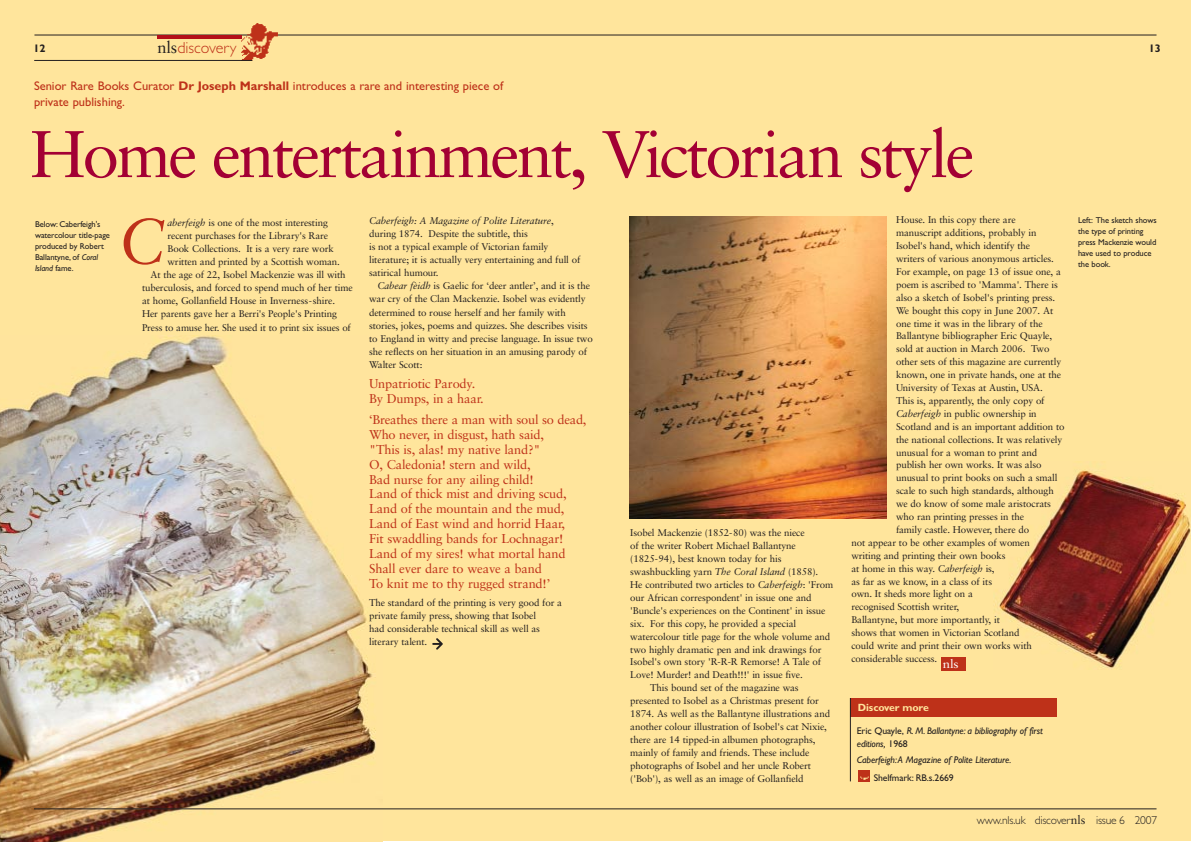
<style>
.page{position:relative;width:1191px;height:842px;background:#ffe59c}
.page>*{position:absolute;margin:0;border:0;box-sizing:border-box;transform-origin:0 0}
.t1{font:66px "Sabon";letter-spacing:-.045em;color:#a30034}
.t2{font:italic 64px "Sabon";color:#be3119}
.t3{font:300 16px "Gill Sans";color:#be3119}
.t4{font:12.8px/14.9px "Sabon";letter-spacing:-.01em;color:#be3119}
.t5{font:12.5px/16px "Gill Sans";color:#be3119}
.t6{font:12px "Sabon";color:#fff;scale:1.1 1}
.t7{font:300 11.5px "Gill Sans";letter-spacing:-.015em;color:#231f1f}
.t8{font:700 11px "Gill Sans";color:#231f1f}
.t9{font:700 10.5px "Gill Sans";letter-spacing:-.01em;color:#ffe59c}
.t10{font:9.8px/13.1px "Sabon";letter-spacing:-.01em;color:#231f1f}
.t11{font:italic 9.8px/12.9px "Gill Sans";letter-spacing:-.01em;color:#231f1f}
.t12{font:9.8px "Gill Sans";letter-spacing:-.01em;color:#231f1f}
.t13{font:8.5px/11px "Gill Sans";letter-spacing:-.01em;color:#231f1f}
.s1{font-family:"Sabon";font-weight:400;font-size:16.5px;color:#231f1f}
.s2{font-weight:700}
.s3{font-style:italic}
.s4{font-style:normal}
.s5{font-family:"Sabon";font-weight:400;font-size:12px}
</style>
<div class="page">
<img style="left:0;top:335px;width:383px;height:507px">
<hr style="left:34px;top:35px;width:1123px;height:1px;background:#231f1f">
<hr style="left:34px;top:809px;width:1123px;height:1px;background:#231f1f">
<img style="left:241px;top:23px;width:38px;height:38px">
<hr style="left:34px;top:60px;width:218px;height:1px;background:#231f1f">
<hr style="left:157px;top:35px;width:84px;height:4px;background:#b40f19">
<div style="left:850px;top:698px;width:207px;height:18px;background:#be3119"></div>
<div style="left:941px;top:657px;width:25px;height:14px;background:#be3119"></div>
<hr style="left:850px;top:698px;width:1px;height:83px;background:#231f1f">
<svg style="left:858px;top:770px;width:12px;height:11px"></svg>
<svg style="left:432px;top:638px;width:11px;height:12px"></svg>
<img style="left:999px;top:470px;width:192px;height:198px">
<img style="left:629px;top:217px;width:257px;height:302px">
<h3 class="t3" style="left:158px;top:42px;width:81px"><span class="s1">nls</span>discovery</h3>
<p class="t8" style="left:34px;top:45px;width:14px">12</p>
<p class="t5" style="left:34px;top:79px;width:471px">Senior Rare Books Curator <span class="s2">Dr Joseph Marshall</span> introduces a rare and interesting piece of private publishing.</p>
<h1 class="t1" style="left:30px;top:127px;width:946px">Home entertainment, Victorian style</h1>
<p class="t13" style="left:35px;top:219px;width:76px">Below: Caberfeigh's watercolour title-page produced by Robert<br>Ballantyne, of <span class="s3">Coral<br>Island</span> fame.</p>
<p class="t10" style="left:896px;top:214px;width:121px">House. In this copy there are</p>
<p class="t10" style="left:896px;top:227px;width:142px">manuscript additions, probably in</p>
<p class="t10" style="left:896px;top:240px;width:136px">Isobel's hand, which identify the</p>
<p class="t10" style="left:896px;top:253px;width:159px">writers of various anonymous articles.</p>
<p class="t10" style="left:896px;top:266px;width:166px">For example, on page 13 of issue one, a</p>
<p class="t10" style="left:896px;top:279px;width:163px">poem is ascribed to 'Mamma'. There is</p>
<p class="t10" style="left:896px;top:292px;width:161px">also a sketch of Isobel's printing press.</p>
<p class="t10" style="left:896px;top:305px;width:159px">We bought this copy in June 2007. At</p>
<p class="t10" style="left:896px;top:317px;width:148px">one time it was in the library of the</p>
<p class="t10" style="left:896px;top:330px;width:158px">Ballantyne bibliographer Eric Quayle,</p>
<p class="t10" style="left:896px;top:343px;width:155px">sold at auction in March 2006. Two</p>
<p class="t10" style="left:896px;top:356px;width:167px">other sets of this magazine are currently</p>
<p class="t10" style="left:896px;top:369px;width:167px">known, one in private hands, one at the</p>
<p class="t10" style="left:896px;top:382px;width:148px">University of Texas at Austin, USA.</p>
<p class="t10" style="left:896px;top:395px;width:150px">This is, apparently, the only copy of</p>
<p class="t10" style="left:896px;top:408px;width:142px"><span class="s3">Caberfeigh</span> in public ownership in</p>
<p class="t10" style="left:896px;top:421px;width:170px">Scotland and is an important addition to</p>
<p class="t10" style="left:896px;top:434px;width:168px">the national collections. It was relatively</p>
<p class="t10" style="left:896px;top:446px;width:143px">unusual for a woman to print and</p>
<p class="t10" style="left:896px;top:459px;width:147px">publish her own works. It was also</p>
<p class="t10" style="left:896px;top:472px;width:163px">unusual to print books on such a small</p>
<p class="t10" style="left:896px;top:485px;width:159px">scale to such high standards, although</p>
<p class="t10" style="left:896px;top:498px;width:156px">we do know of some male aristocrats</p>
<p class="t10" style="left:896px;top:511px;width:130px">who ran printing presses in the</p>
<p class="t10" style="left:896px;top:524px;width:135px">family castle. However, there do</p>
<p class="t10" style="left:851px;top:537px;width:180px">not appear to be other examples of women</p>
<p class="t10" style="left:851px;top:550px;width:156px">writing and printing their own books</p>
<p class="t10" style="left:851px;top:563px;width:145px">at home in this way. <span class="s3">Caberfeigh</span> is,</p>
<p class="t10" style="left:851px;top:575px;width:142px">as far as we know, in a class of its</p>
<p class="t10" style="left:851px;top:588px;width:123px">own. It sheds more light on a</p>
<p class="t10" style="left:851px;top:601px;width:109px">recognised Scottish writer,</p>
<p class="t10" style="left:851px;top:614px;width:150px">Ballantyne, but more importantly, it</p>
<p class="t10" style="left:851px;top:627px;width:170px">shows that women in Victorian Scotland</p>
<p class="t10" style="left:851px;top:640px;width:182px">could write and print their own works with</p>
<p class="t10" style="left:851px;top:653px;width:87px">considerable success.</p>
<p class="t10" style="left:369px;top:215px;width:213px"><span class="s3">Caberfeigh: A Magazine of Polite Literature</span>, during 1874. Despite the subtitle, this<br>is not a typical example of Victorian family literature; it is actually very entertaining and full of satirical humour.</p>
<p class="t10" style="left:369px;top:280px;width:225px;text-indent:9px"><span class="s3">Cabear fèidh</span> is Gaelic for ‘deer antler’, and it is the war cry of the Clan Mackenzie. Isobel was evidently determined to rouse herself and her family with stories, jokes, poems and quizzes. She describes visits to England in witty and precise language. In issue two she reflects on her situation in an amusing parody of Walter Scott:</p>
<h3 class="t4" style="left:369px;top:378px;width:116px">Unpatriotic Parody.<br>By Dumps, in a haar.</h3>
<p class="t4" style="left:369px;top:413px;width:219px">‘Breathes there a man with soul so dead,<br>Who never, in disgust, hath said,<br>"This is, alas! my native land?"<br>O, Caledonia! stern and wild,<br>Bad nurse for any ailing child!<br>Land of thick mist and driving scud,<br>Land of the mountain and the mud,<br>Land of East wind and horrid Haar,<br>Fit swaddling bands for Lochnagar!<br>Land of my sires! what mortal hand<br>Shall ever dare to weave a band<br>To knit me to thy rugged strand!’</p>
<p class="t10" style="left:369px;top:597px;width:195px">The standard of the printing is very good for a private family press, showing that Isobel<br>had considerable technical skill as well as literary talent.</p>
<h2 class="t2" style="left:118px;top:215px;width:48px">C</h2>
<p class="t10" style="left:168px;top:217px;width:162px"><span class="s3">aberfeigh</span> is one of the most interesting</p>
<p class="t10" style="left:168px;top:230px;width:162px">recent purchases for the Library's Rare</p>
<p class="t10" style="left:168px;top:243px;width:168px">Book Collections. It is a very rare work</p>
<p class="t10" style="left:168px;top:256px;width:174px">written and printed by a Scottish woman.</p>
<p class="t10" style="left:151px;top:269px;width:197px">At the age of 22, Isobel Mackenzie was ill with</p>
<p class="t10" style="left:142px;top:282px;width:212px">tuberculosis, and forced to spend much of her time</p>
<p class="t10" style="left:142px;top:295px;width:195px">at home, Gollanfield House in Inverness-shire.</p>
<p class="t10" style="left:142px;top:308px;width:197px">Her parents gave her a Berri's People's Printing</p>
<p class="t10" style="left:142px;top:321px;width:210px">Press to amuse her. She used it to print six issues of</p>
<p class="t10" style="left:630px;top:527px;width:176px">Isobel Mackenzie (1852-80) was the niece</p>
<p class="t10" style="left:630px;top:540px;width:167px">of the writer Robert Michael Ballantyne</p>
<p class="t10" style="left:630px;top:553px;width:153px">(1825-94), best known today for his</p>
<p class="t10" style="left:630px;top:566px;width:190px">swashbuckling yarn <span class="s3">The Coral Island</span> (1858).</p>
<p class="t10" style="left:630px;top:579px;width:204px">He contributed two articles to <span class="s3">Caberfeigh</span>: 'From</p>
<p class="t10" style="left:630px;top:592px;width:183px">our African correspondent' in issue one and</p>
<p class="t10" style="left:630px;top:605px;width:197px">'Buncle's experiences on the Continent' in issue</p>
<p class="t10" style="left:630px;top:618px;width:167px">six. For this copy, he provided a special</p>
<p class="t10" style="left:630px;top:630px;width:202px">watercolour title page for the whole volume and</p>
<p class="t10" style="left:630px;top:643px;width:193px">two highly dramatic pen and ink drawings for</p>
<p class="t10" style="left:630px;top:656px;width:192px">Isobel's own story 'R-R-R Remorse! A Tale of</p>
<p class="t10" style="left:630px;top:669px;width:174px">Love! Murder! and Death!!!' in issue five.</p>
<p class="t10" style="left:650px;top:682px;width:150px">This bound set of the magazine was</p>
<p class="t10" style="left:630px;top:695px;width:190px">presented to Isobel as a Christmas present for</p>
<p class="t10" style="left:630px;top:708px;width:201px">1874. As well as the Ballantyne illustrations and</p>
<p class="t10" style="left:630px;top:721px;width:198px">another colour illustration of Isobel's cat Nixie,</p>
<p class="t10" style="left:630px;top:734px;width:187px">there are 14 tipped-in albumen photographs,</p>
<p class="t10" style="left:630px;top:747px;width:181px">mainly of family and friends. These include</p>
<p class="t10" style="left:630px;top:759px;width:182px">photographs of Isobel and her uncle Robert</p>
<p class="t10" style="left:630px;top:772px;width:175px">('Bob'), as well as an image of Gollanfield</p>
<p class="t6" style="left:943px;top:658px;width:16px">nls</p>
<p class="t9" style="left:858px;top:704px;width:72px">Discover more</p>
<p class="t11" style="left:857px;top:725px;width:187px"><span class="s4">Eric Quayle,</span> R. M. Ballantyne: a bibliography of first editions, <span class="s4">1968</span></p>
<p class="t11" style="left:857px;top:754px;width:156px">Caberfeigh:A Magazine of Polite Literature.</p>
<p class="t12" style="left:874px;top:775px;width:81px">Shelfmark: RB.s.2669</p>
<p class="t8" style="left:1149px;top:45px;width:14px">13</p>
<p class="t13" style="left:1078px;top:216px;width:80px">Left: The sketch shows the type of printing press Mackenzie would have used to produce the book.</p>
<p class="t7" style="left:977px;top:816px;width:182px">www.nls.uk discover<span class="s5">nls</span> issue 6 2007</p>
</div>
